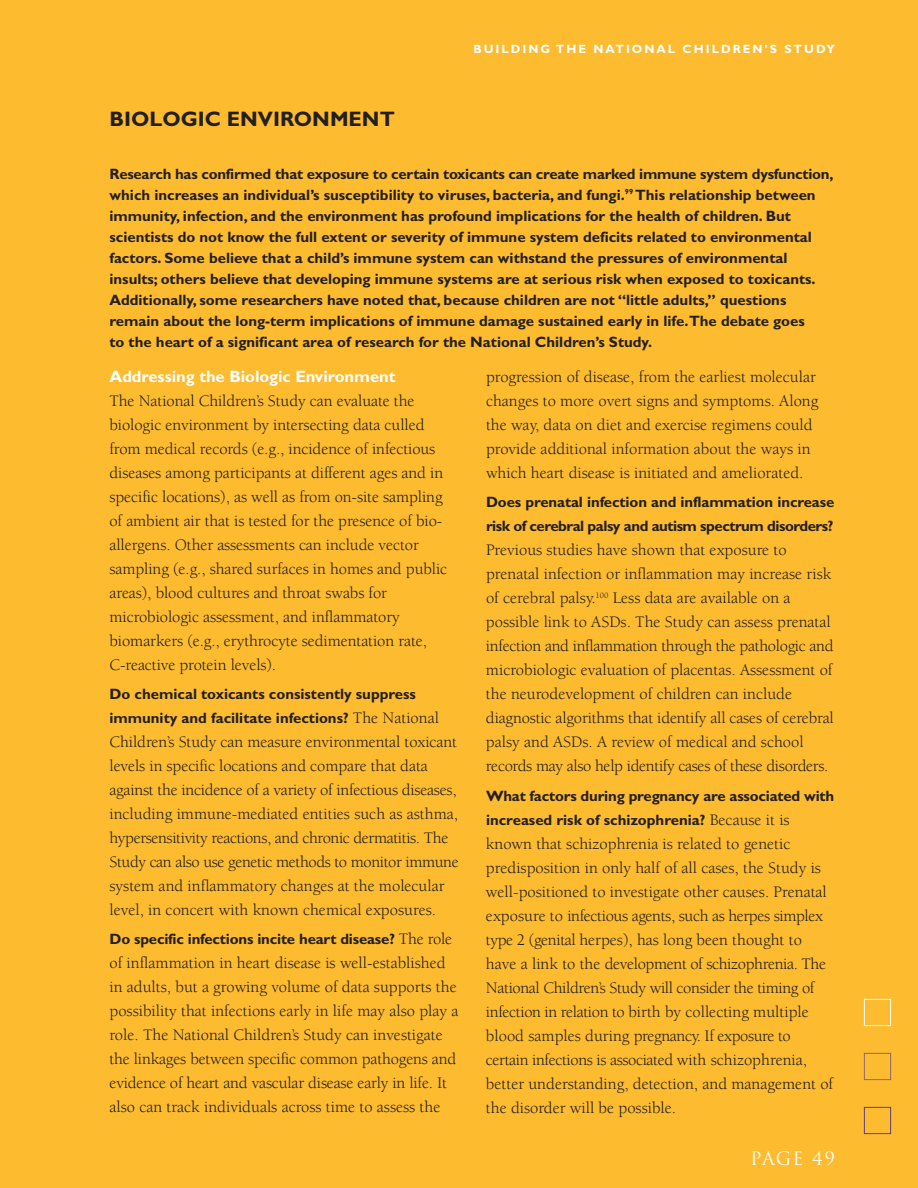
<style>
.page{position:relative;width:918px;height:1188px;background:#fdbb30}
.page>*{position:absolute;margin:0;border:0;box-sizing:border-box;transform-origin:0 0}
.t1{font:700 21px "Gill Sans";color:#231f20}
.t2{font:18px "Trajan";letter-spacing:.065em;color:#fff}
.t3{font:16.5px/24px "Berkeley";letter-spacing:-.005em;color:#231f20}
.t4{font:700 16.5px "Gill Sans";color:#fff}
.t5{font:700 15px/21px "Gill Sans";color:#231f20}
.t6{font:700 15px/24px "Gill Sans";letter-spacing:-.025em;color:#231f20}
.t7{font:700 12px "Gill Sans";letter-spacing:.165em;color:#fff}
.s1{font-family:"Berkeley";font-weight:400;font-size:16.5px}
</style>
<div class="page">
<div style="left:864px;top:1107px;width:27px;height:27px;border:1px solid #5f3d7e"></div>
<div style="left:864px;top:1053px;width:27px;height:27px;border:1px solid #916670"></div>
<div style="left:864px;top:999px;width:27px;height:27px;border:1px solid #fff"></div>
<p class="t1" style="left:110px;top:112px;width:287px">BIOLOGIC ENVIRONMENT</p>
<p class="t7" style="left:474px;top:44px;width:363px">BUILDING THE NATIONAL CHILDREN’S STUDY</p>
<p class="t5" style="left:109px;top:165px;width:725px">Research has confirmed that exposure to certain toxicants can create marked immune system dysfunction, which increases an individual’s susceptibility to viruses, bacteria, and fungi.<sup>99</sup> This relationship between immunity, infection, and the environment has profound implications for the health of children. But scientists do not know the full extent or severity of immune system deficits related to environmental factors. Some believe that a child’s immune system can withstand the pressures of environmental insults; others believe that developing immune systems are at serious risk when exposed to toxicants.<br>Additionally, some researchers have noted that, because children are not “little adults,” questions remain about the long-term implications of immune damage sustained early in life.The debate goes<br>to the heart of a significant area of research for the National Children’s Study.</p>
<p class="t4" style="left:110px;top:370px;width:288px">Addressing the Biologic Environment</p>
<p class="t3" style="left:110px;top:390px;width:339px">The National Children’s Study can evaluate the biologic environment by intersecting data culled from medical records (e.g., incidence of infectious diseases among participants at different ages and in specific locations), as well as from on-site sampling of ambient air that is tested for the presence of bio&shy;allergens. Other assessments can include vector sampling (e.g., shared surfaces in homes and public areas), blood cultures and throat swabs for microbiologic assessment, and inflammatory biomarkers (e.g., erythrocyte sedimentation rate, C-reactive protein levels).</p>
<p class="t5" style="left:110px;top:684px;width:331px;line-height:24px">Do chemical toxicants consistently suppress immunity and facilitate infections? <span class="s1">The National</span></p>
<p class="t3" style="left:110px;top:731px;width:351px">Children’s Study can measure environmental toxicant levels in specific locations and compare that data against the incidence of a variety of infectious diseases, including immune-mediated entities such as asthma, hypersensitivity reactions, and chronic dermatitis. The Study can also use genetic methods to monitor immune system and inflammatory changes at the molecular level, in concert with known chemical exposures.</p>
<p class="t5" style="left:110px;top:930px;width:344px">Do specific infections incite heart disease? <span class="s1">The role</span></p>
<p class="t3" style="left:110px;top:953px;width:350px">of inflammation in heart disease is well-established in adults, but a growing volume of data supports the possibility that infections early in life may also play a role. The National Children’s Study can investigate the linkages between specific common pathogens and evidence of heart and vascular disease early in life. It also can track individuals across time to assess the</p>
<p class="t3" style="left:486px;top:366px;width:334px">progression of disease, from the earliest molecular changes to more overt signs and symptoms. Along the way, data on diet and exercise regimens could provide additional information about the ways in which heart disease is initiated and ameliorated.</p>
<p class="t6" style="left:486px;top:492px;width:350px">Does prenatal infection and inflammation increase risk of cerebral palsy and autism spectrum disorders?</p>
<p class="t3" style="left:486px;top:540px;width:349px">Previous studies have shown that exposure to prenatal infection or inflammation may increase risk of cerebral palsy.<sup>100</sup> Less data are available on a possible link to ASDs. The Study can assess prenatal infection and inflammation through the pathologic and microbiologic evaluation of placentas. Assessment of the neurodevelopment of children can include diagnostic algorithms that identify all cases of cerebral palsy and ASDs. A review of medical and school records may also help identify cases of these disorders.</p>
<p class="t5" style="left:486px;top:785px;width:350px;line-height:24px">What factors during pregnancy are associated with increased risk of schizophrenia? <span class="s1">Because it is</span></p>
<p class="t3" style="left:486px;top:833px;width:349px">known that schizophrenia is related to genetic predisposition in only half of all cases, the Study is well-positioned to investigate other causes. Prenatal exposure to infectious agents, such as herpes simplex type 2 (genital herpes), has long been thought to have a link to the development of schizophrenia. The National Children’s Study will consider the timing of infection in relation to birth by collecting multiple blood samples during pregnancy. If exposure to certain infections is associated with schizophrenia, better understanding, detection, and management of the disorder will be possible.</p>
<p class="t2" style="left:750px;top:1148px;width:86px">Page 49</p>
</div>
